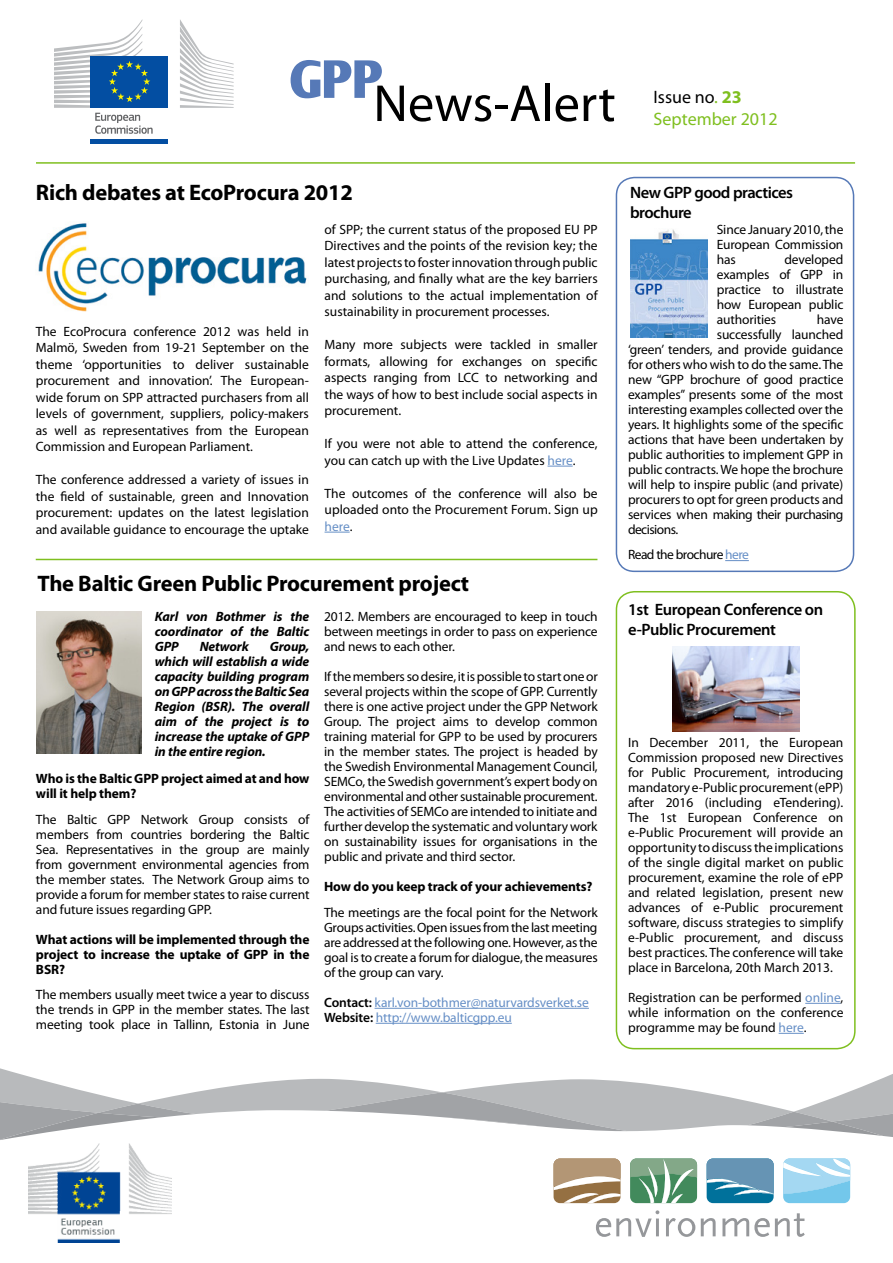
<style>
.page{position:relative;width:893px;height:1263px;background:#fff}
.page>*{position:absolute;margin:0;border:0;box-sizing:border-box;transform-origin:0 0}
.t1{font:52.5px "Myriad Pro";color:#000}
.t2{font:700 52.5px "Oli Jo";color:#5679b7}
.t3{font:700 22.5px "Myriad Pro";letter-spacing:-.01em;color:#000}
.t4{font:18px "Myriad Pro";color:#7fbf1f}
.t5{font:18px "Myriad Pro";color:#000}
.t6{font:600 16.5px/19.8px "Myriad Pro";letter-spacing:-.03em;color:#000}
.t7{font:13.5px/15px "Myriad Pro";letter-spacing:-.01em;color:#000;text-align:justify}
.t8{font:italic 700 13.5px/15px "Myriad Pro";letter-spacing:-.01em;color:#000;text-align:justify}
.t9{font:700 13.5px/15px "Myriad Pro";letter-spacing:-.01em;color:#000}
.t10{font:13.5px/15px "Myriad Pro";letter-spacing:-.01em;color:#668fc6}
.t11{font:13.5px "Myriad Pro";letter-spacing:-.04em;color:#000}
.s1{color:#7fbf1f}
.s2{font-weight:700;color:#7fbf1f}
.s3{color:#668fc6}
.s4{font-weight:600;color:#000}
</style>
<div class="page">
<hr style="left:36px;top:162px;width:819px;height:2px;background:#7fbf1f">
<svg style="left:0;top:1074px;width:893px;height:66px"></svg>
<svg style="left:554px;top:1158px;width:66px;height:45px"></svg>
<svg style="left:630px;top:1158px;width:67px;height:45px;background:#78a887"></svg>
<svg style="left:707px;top:1158px;width:67px;height:45px;background:#5493b3"></svg>
<svg style="left:783px;top:1158px;width:67px;height:45px;background:#a0d7f1"></svg>
<svg style="left:596px;top:1210px;width:63px;height:27px"></svg>
<hr style="left:656px;top:1218px;width:3px;height:18px;background:#95979a">
<svg style="left:666px;top:1218px;width:29px;height:19px"></svg>
<svg style="left:701px;top:1218px;width:15px;height:18px"></svg>
<svg style="left:722px;top:1213px;width:83px;height:24px"></svg>
<div style="left:616px;top:591px;width:240px;height:458px;border:2px solid #7fbf1f;border-radius:18px"></div>
<hr style="left:805px;top:1003px;width:36px;height:1px;background:#668fc6">
<svg style="left:779px;top:1033px;width:25px;height:1px"></svg>
<div style="left:616px;top:177px;width:238px;height:395px;border:2px solid #5679b7;border-radius:18px"></div>
<svg style="left:725px;top:560px;width:24px;height:1px"></svg>
<hr style="left:375px;top:1008px;width:214px;height:1px;background:#668fc6">
<hr style="left:376px;top:1023px;width:136px;height:1px;background:#668fc6">
<hr style="left:36px;top:559px;width:561px;height:1px;background:#7fbf1f">
<svg style="left:548px;top:466px;width:25px;height:1px"></svg>
<svg style="left:325px;top:532px;width:25px;height:1px"></svg>
<div style="left:20px;top:1139px;width:167px;height:115px;background:#fff"></div>
<img style="left:29px;top:1143px;width:143px;height:99px">
<hr style="left:91px;top:140px;width:77px;height:4px;background:#034ea2">
<svg style="left:180px;top:19px;width:54px;height:89px"></svg>
<div style="left:91px;top:56px;width:77px;height:52px;background:#034ea2"></div>
<svg style="left:54px;top:19px;width:99px;height:115px"></svg>
<img style="left:630px;top:229px;width:78px;height:108px">
<img style="left:38px;top:223px;width:269px;height:89px">
<img style="left:672px;top:647px;width:127px;height:84px">
<img style="left:36px;top:612px;width:106px;height:141px">
<h1 class="t2" style="left:289px;top:48px;width:97px">GPP</h1>
<h1 class="t1" style="left:373px;top:71px;width:244px">News-Alert</h1>
<h3 class="t5" style="left:654px;top:86px;width:90px">Issue no<span class="s1">.</span> <span class="s2">23</span></h3>
<h3 class="t4" style="left:654px;top:108px;width:126px">September 2012</h3>
<h2 class="t3" style="left:36px;top:178px;width:319px">Rich debates at EcoProcura 2012</h2>
<p class="t7" style="left:325px;top:221px;width:275px;line-height:16.5px">of SPP; the current status of the proposed EU PP Directives and the points of the revision key; the latest projects to foster innovation through public purchasing, and finally what are the key barriers and solutions to the actual implementation of sustainability in procurement processes.</p>
<p class="t7" style="left:325px;top:336px;width:275px;line-height:16.5px">Many more subjects were tackled in smaller formats, allowing for exchanges on specific aspects ranging from LCC to networking and the ways of how to best include social aspects in procurement.</p>
<p class="t7" style="left:325px;top:435px;width:275px;line-height:16.5px">If you were not able to attend the conference, you can catch up with the Live Updates <span class="s3">here</span>.</p>
<p class="t7" style="left:325px;top:485px;width:275px;line-height:16.5px">The outcomes of the conference will also be uploaded onto the Procurement Forum. Sign up <span class="s3">here</span>.</p>
<p class="t7" style="left:36px;top:323px;width:275px;line-height:16.5px">The EcoProcura conference 2012 was held in Malmö, Sweden from 19-21 September on the theme ‘opportunities to deliver sustainable procurement and innovation’. The European&shy;wide forum on SPP attracted purchasers from all levels of government, suppliers, policy-makers as well as representatives from the European Commission and European Parliament.</p>
<p class="t7" style="left:36px;top:471px;width:275px;line-height:16.5px">The conference addressed a variety of issues in the field of sustainable, green and Innovation procurement: updates on the latest legislation and available guidance to encourage the uptake</p>
<h2 class="t3" style="left:38px;top:568px;width:433px">The Baltic Green Public Procurement project</h2>
<p class="t7" style="left:324px;top:609px;width:275px">2012. Members are encouraged to keep in touch between meetings in order to pass on experience and news to each other.</p>
<p class="t7" style="left:324px;top:669px;width:275px">If the members so desire, it is possible to start one or several projects within the scope of GPP. Currently there is one active project under the GPP Network Group. The project aims to develop common training material for GPP to be used by procurers in the member states. The project is headed by the Swedish Environmental Management Council, SEMCo, the Swedish government’s expert body on environmental and other sustainable procurement.<br>The activities of SEMCo are intended to initiate and further develop the systematic and voluntary work on sustainability issues for organisations in the public and private and third sector.</p>
<p class="t9" style="left:324px;top:879px;width:270px">How do you keep track of your achievements?</p>
<p class="t7" style="left:324px;top:905px;width:275px">The meetings are the focal point for the Network Groups activities. Open issues from the last meeting are addressed at the following one. However, as the goal is to create a forum for dialogue, the measures of the group can vary.</p>
<p class="t10" style="left:324px;top:995px;width:266px"><span class="s4">Contact:</span> karl.von-bothmer@naturvardsverket.se<br><span class="s4">Website:</span> http://www.balticgpp.eu</p>
<p class="t8" style="left:155px;top:609px;width:156px">Karl von Bothmer is the coordinator of the Baltic GPP</p>
<p class="t8" style="left:200px;top:639px;width:51px">Network</p>
<p class="t8" style="left:155px;top:639px;width:156px;text-indent:115px">Group, which will establish a wide capacity building program on GPP across the Baltic Sea Region (BSR). The overall aim of the project is to increase the uptake of GPP in the entire region.</p>
<p class="t9" style="left:36px;top:771px;width:275px">Who is the Baltic GPP project aimed at and how will it help them?</p>
<p class="t7" style="left:36px;top:811px;width:275px">The Baltic GPP Network Group consists of members from countries bordering the Baltic Sea. Representatives in the group are mainly from government environmental agencies from the member states. The Network Group aims to provide a forum for member states to raise current and future issues regarding GPP.</p>
<p class="t9" style="left:36px;top:931px;width:275px;text-align:justify">What actions will be implemented through the project to increase the uptake of GPP in the BSR?</p>
<p class="t7" style="left:36px;top:987px;width:275px">The members usually meet twice a year to discuss the trends in GPP in the member states. The last meeting took place in Tallinn, Estonia in June</p>
<p class="t6" style="left:630px;top:182px;width:165px">New GPP good practices brochure</p>
<p class="t7" style="left:717px;top:221px;width:128px">Since January 2010, the European Commission has</p>
<p class="t7" style="left:717px;top:251px;width:128px;text-indent:68px">developed examples of GPP in practice to illustrate how European public authorities</p>
<p class="t7" style="left:817px;top:311px;width:28px">have</p>
<p class="t7" style="left:717px;top:326px;width:128px">successfully launched</p>
<p class="t7" style="left:628px;top:341px;width:217px">‘green’ tenders, and provide guidance</p>
<p class="t7" style="left:628px;top:356px;width:217px">for others who wish to do the same. The</p>
<p class="t7" style="left:628px;top:371px;width:217px">new “GPP brochure of good practice</p>
<p class="t7" style="left:628px;top:386px;width:217px">examples” presents some of the most</p>
<p class="t7" style="left:628px;top:401px;width:217px">interesting examples collected over the</p>
<p class="t7" style="left:628px;top:416px;width:217px">years. It highlights some of the specific</p>
<p class="t7" style="left:628px;top:431px;width:217px">actions that have been undertaken by</p>
<p class="t7" style="left:628px;top:446px;width:217px">public authorities to implement GPP in</p>
<p class="t7" style="left:628px;top:461px;width:217px">public contracts. We hope the brochure</p>
<p class="t7" style="left:628px;top:476px;width:217px">will help to inspire public (and private)</p>
<p class="t7" style="left:628px;top:491px;width:217px">procurers to opt for green products and</p>
<p class="t11" style="left:628px;top:506px;width:217px">services when making their purchasing</p>
<p class="t11" style="left:628px;top:521px;width:52px">decisions.</p>
<p class="t11" style="left:628px;top:546px;width:122px">Read the brochure <span class="s3">here</span></p>
<p class="t6" style="left:628px;top:599px;width:197px">1st European Conference on e-Public Procurement</p>
<p class="t7" style="left:628px;top:735px;width:217px">In December 2011, the European Commission proposed new Directives for Public Procurement, introducing mandatory e-Public procurement (ePP) after 2016 (including eTendering).<br>The 1st European Conference on e-Public Procurement will provide an opportunity to discuss the implications of the single digital market on public procurement, examine the role of ePP and related legislation, present new advances of e-Public procurement software, discuss strategies to simplify e-Public procurement, and discuss best practices. The conference will take place in Barcelona, 20th March 2013.</p>
<p class="t7" style="left:628px;top:990px;width:217px">Registration can be performed <span class="s3">online</span>, while information on the conference programme may be found <span class="s3">here</span>.</p>
</div>
